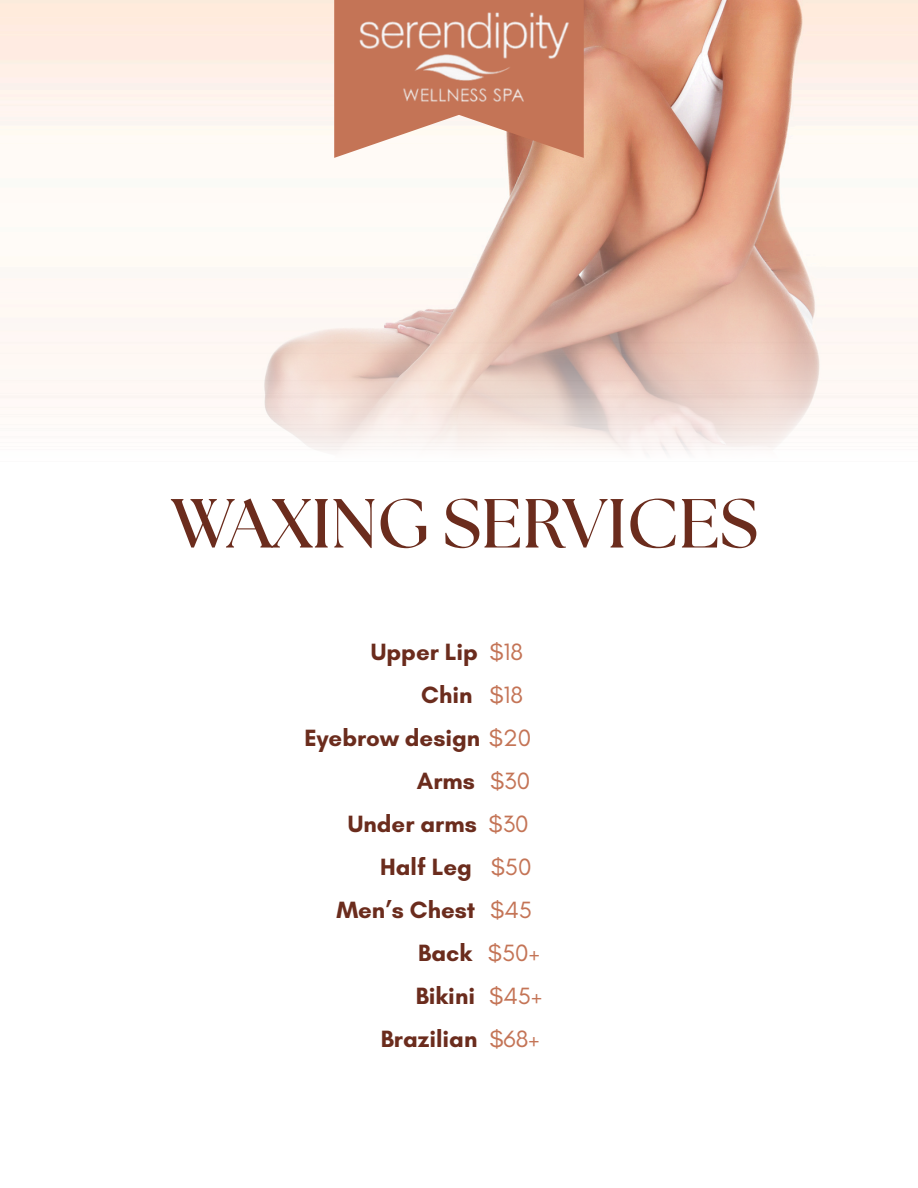
<style>
.page{position:relative;width:918px;height:1188px;background:#fff}
.page>*{position:absolute;margin:0;border:0;box-sizing:border-box;transform-origin:0 0}
.t1{font:700 69.3px "The Seasons";color:#6b2c1d}
.t2{font:700 24px "Glacial Indifference";color:#6b2c1d}
.t3{font:24px "Glacial Indifference";color:#c47456}
.s1{font-weight:400;color:#c47456}
</style>
<div class="page">
<img style="left:0;top:10px;width:918px;height:442px">
<svg style="left:334px;top:143px;width:250px;height:15px;fill:#fffaf6"></svg>
<img style="left:271px;top:0;width:385px;height:143px">
<p class="t1" style="left:170px;top:492px;width:589px">WAXING SERVICES</p>
<h1 class="t2" style="left:371px;top:637px;width:109px">Upper Lip</h1>
<h2 class="t3" style="left:490px;top:637px;width:35px">$18</h2>
<h2 class="t2" style="left:421px;top:680px;width:53px">Chin</h2>
<h2 class="t3" style="left:490px;top:680px;width:35px">$18</h2>
<h2 class="t2" style="left:304px;top:723px;width:228px">Eyebrow design <span class="s1">$20</span></h2>
<h2 class="t2" style="left:417px;top:766px;width:60px">Arms</h2>
<h2 class="t3" style="left:490px;top:766px;width:42px">$30</h2>
<h2 class="t2" style="left:348px;top:809px;width:130px">Under arms</h2>
<h2 class="t3" style="left:489px;top:809px;width:42px">$30</h2>
<h2 class="t2" style="left:380px;top:852px;width:93px">Half Leg</h2>
<p class="t3" style="left:491px;top:852px;width:42px">$50</p>
<p class="t2" style="left:336px;top:895px;width:140px">Men’s Chest</p>
<p class="t3" style="left:490px;top:895px;width:43px">$45</p>
<p class="t2" style="left:418px;top:938px;width:55px">Back</p>
<p class="t3" style="left:488px;top:938px;width:53px">$50+</p>
<p class="t2" style="left:416px;top:981px;width:61px">Bikini</p>
<p class="t3" style="left:489px;top:981px;width:54px">$45+</p>
<p class="t2" style="left:381px;top:1024px;width:98px">Brazilian</p>
<p class="t3" style="left:489px;top:1024px;width:52px">$68+</p>
</div>
